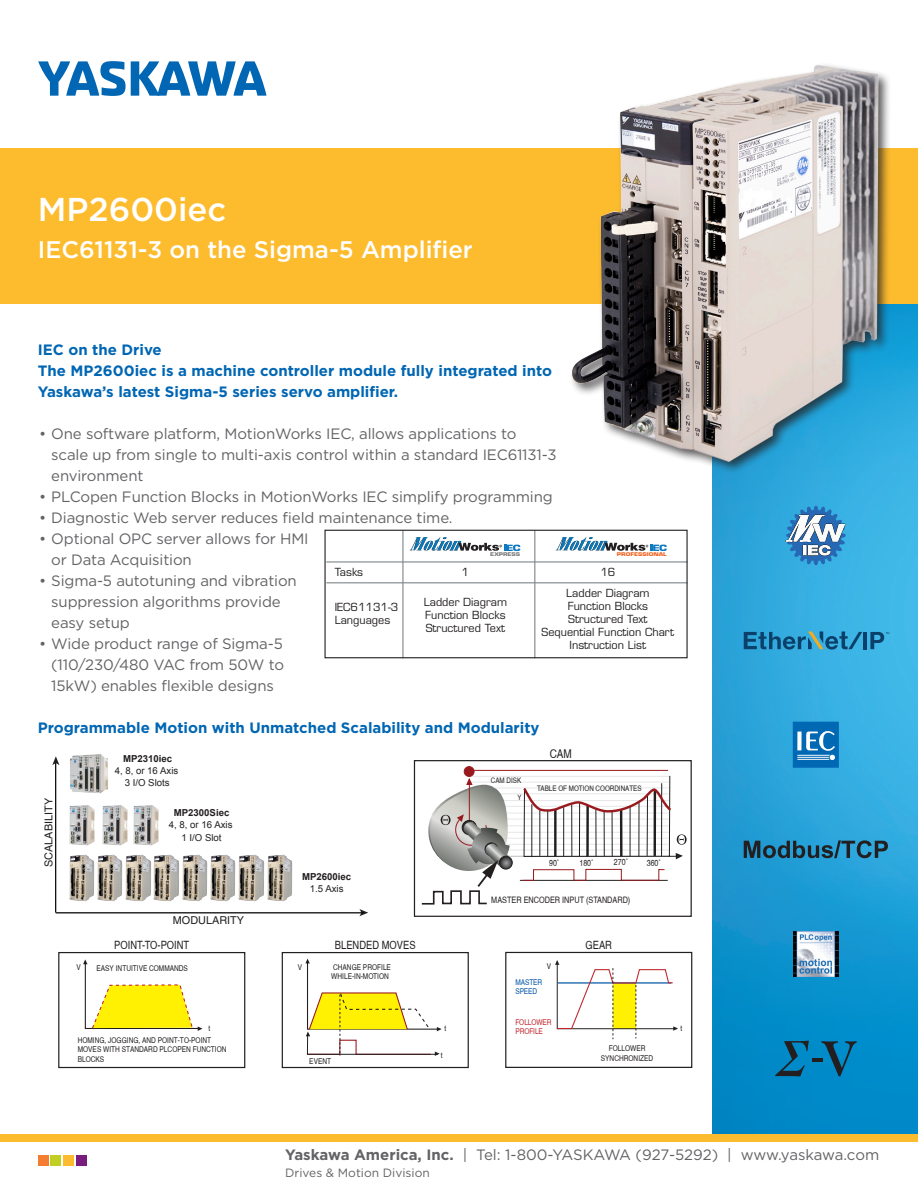
<style>
.page{position:relative;width:918px;height:1188px;background:#fff}
.page>*{position:absolute;margin:0;border:0;box-sizing:border-box;transform-origin:0 0}
.t1{font:500 33px "Gotham";color:#fff}
.t2{font:500 24px "Gotham";color:#fff}
.t3{font:15px/21px "Gotham";letter-spacing:-.01em;color:#636366}
.t4{font:700 15px/21px "Gotham";color:#0166b3}
.t5{font:condensed 12.15px "Helvetica";color:#231f20}
.t6{font:12px "Gotham";color:#636366}
.t7{font:condensed 11.4px "Helvetica";color:#231f20}
.t8{font:10.95px/13px "Eurostile";color:#231f20}
.t9{font:10.8px "Helvetica";color:#231f20}
.t10{font:9.6px/12.5px "Arial";color:#231f20;text-align:center}
.t11{font:700 9.6px/12.5px "Arial";color:#231f20;text-align:center}
.t12{font:condensed 8.85px "Helvetica";color:#231f20}
.t13{font:condensed 8.55px "Helvetica";color:#231f20}
.t14{font:condensed 7.95px/9.6px "Helvetica";color:#231f20}
.t15{font:condensed 7.95px/9.6px "Helvetica";letter-spacing:-.01em;color:#c0262d}
.t16{font:condensed 7.95px/9.6px "Helvetica";letter-spacing:-.01em;color:#0154a6}
.t17{font:condensed 7.65px "Helvetica";color:#231f20}
.t18{font:condensed 7.5px "Helvetica";color:#231f20}
.t19{font:700 4.95px "Eurostile";color:#f36421;scale:1.21 1}
.t20{font:700 4.95px "Eurostile";color:#7e7e7d;scale:1.21 1}
.s1{font-weight:700}
.s2{font-weight:400}
</style>
<div class="page">
<img style="left:712px;top:304px;width:206px;height:830px">
<div style="left:0;top:148px;width:918px;height:156px;background:#fdbb2e"></div>
<div style="left:38px;top:1156px;width:10px;height:10px;background:#f47d31"></div>
<div style="left:51px;top:1156px;width:10px;height:10px;background:#c1ce23"></div>
<div style="left:76px;top:1156px;width:10px;height:10px;background:#781d7d"></div>
<div style="left:63px;top:1156px;width:11px;height:10px;background:#fdbb2e"></div>
<svg style="left:38px;top:61px;width:229px;height:35px"></svg>
<div style="left:0;top:1134px;width:918px;height:8px;background:#fdbb2e"></div>
<svg style="left:410px;top:537px;width:110px;height:14px"></svg>
<svg style="left:556px;top:537px;width:111px;height:14px"></svg>
<hr style="left:326px;top:561px;width:362px;height:2px;background:#7e8689">
<hr style="left:326px;top:582px;width:362px;height:1px;background:#7e8689">
<hr style="left:402px;top:530px;width:1px;height:128px;background:#7e8689">
<hr style="left:534px;top:530px;width:1px;height:128px;background:#7e8689">
<div style="left:324px;top:530px;width:364px;height:128px;border:1px solid #231f20"></div>
<img style="left:793px;top:932px;width:45px;height:44px">
<svg style="left:744px;top:840px;width:144px;height:18px;background:#256a8a"></svg>
<svg style="left:793px;top:722px;width:46px;height:46px;background:#3084c1"></svg>
<svg style="left:821px;top:1041px;width:36px;height:35px"></svg>
<svg style="left:775px;top:1041px;width:34px;height:35px"></svg>
<hr style="left:812px;top:1058px;width:10px;height:4px;background:#231f20">
<svg style="left:784px;top:506px;width:63px;height:59px"></svg>
<svg style="left:870px;top:632px;width:19px;height:17px"></svg>
<hr style="left:863px;top:632px;width:4px;height:17px;background:#0b406a">
<svg style="left:744px;top:631px;width:118px;height:19px;background:#2c86b0"></svg>
<img style="left:133px;top:805px;width:26px;height:41px">
<img style="left:102px;top:805px;width:26px;height:41px">
<img style="left:69px;top:805px;width:26px;height:41px">
<img style="left:70px;top:754px;width:38px;height:40px">
<svg style="left:52px;top:756px;width:7px;height:9px"></svg>
<hr style="left:55px;top:763px;width:1px;height:149px;background:#040503">
<svg style="left:359px;top:909px;width:9px;height:7px"></svg>
<hr style="left:56px;top:912px;width:307px;height:1px;background:#040503">
<svg style="left:555px;top:960px;width:123px;height:79px"></svg>
<div style="left:505px;top:952px;width:187px;height:116px;border:1px solid #231f20"></div>
<svg style="left:305px;top:959px;width:137px;height:97px"></svg>
<div style="left:282px;top:952px;width:187px;height:116px;border:1px solid #231f20"></div>
<svg style="left:83px;top:959px;width:120px;height:72px"></svg>
<div style="left:58px;top:952px;width:187px;height:116px;border:1px solid #231f20"></div>
<hr style="left:469px;top:776px;width:201px;height:1px;background:#e6e7e9">
<hr style="left:468px;top:782px;width:201px;height:1px;background:#e6e7e9">
<hr style="left:481px;top:788px;width:188px;height:1px;background:#e6e7e9">
<hr style="left:468px;top:794px;width:201px;height:1px;background:#e6e7e9">
<hr style="left:468px;top:800px;width:202px;height:1px;background:#e6e7e9">
<hr style="left:468px;top:806px;width:201px;height:1px;background:#e6e7e9">
<hr style="left:468px;top:813px;width:201px;height:1px;background:#e6e7e9">
<hr style="left:468px;top:819px;width:201px;height:1px;background:#e6e7e9">
<hr style="left:468px;top:826px;width:201px;height:1px;background:#e6e7e9">
<hr style="left:468px;top:832px;width:201px;height:1px;background:#e6e7e9">
<hr style="left:468px;top:838px;width:201px;height:1px;background:#e6e7e9">
<hr style="left:467px;top:844px;width:201px;height:1px;background:#e6e7e9">
<hr style="left:468px;top:850px;width:201px;height:1px;background:#e6e7e9">
<hr style="left:469px;top:856px;width:201px;height:1px;background:#bcbdc0">
<hr style="left:474px;top:770px;width:194px;height:1px;background:#981a1e">
<div style="left:464px;top:767px;width:10px;height:9px;background:#981a1e;border-radius:50%"></div>
<div style="left:464px;top:766px;width:10px;height:11px;border:1px solid #981a1e;border-radius:50%"></div>
<hr style="left:520px;top:880px;width:148px;height:1px;background:#231f20">
<svg style="left:522px;top:869px;width:143px;height:12px"></svg>
<div style="left:499px;top:856px;width:14px;height:13px;border:1px solid #231f20;border-radius:50%"></div>
<svg style="left:522px;top:775px;width:165px;height:84px"></svg>
<svg style="left:421px;top:778px;width:91px;height:127px"></svg>
<div style="left:414px;top:760px;width:278px;height:157px;border:1px solid #231f20"></div>
<img style="left:69px;top:855px;width:224px;height:47px">
<div style="left:569px;top:62px;width:322px;height:413px;background:#231f20;opacity:.75"></div>
<img style="left:569px;top:62px;width:313px;height:406px">
<p class="t1" style="left:38px;top:189px;width:190px">MP2600iec</p>
<p class="t2" style="left:38px;top:235px;width:437px">IEC61131-3 on the Sigma-5 Amplifier</p>
<p class="t4" style="left:38px;top:339px;width:516px">IEC on the Drive<br>The MP2600iec is a machine controller module fully integrated into<br>Yaskawa’s latest Sigma-5 series servo amplifier.</p>
<p class="t3" style="left:51px;top:423px;width:507px;text-indent:-12px">• One software platform, MotionWorks IEC, allows applications to scale up from single to multi-axis control within a standard IEC61131-3 environment</p>
<p class="t3" style="left:39px;top:486px;width:515px">• PLCopen Function Blocks in MotionWorks IEC simplify programming</p>
<p class="t3" style="left:39px;top:507px;width:415px">• Diagnostic Web server reduces field maintenance time.</p>
<p class="t3" style="left:51px;top:528px;width:259px;text-indent:-12px">• Optional OPC server allows for HMI or Data Acquisition</p>
<p class="t3" style="left:51px;top:570px;width:247px;text-indent:-12px">• Sigma-5 autotuning and vibration suppression algorithms provide easy setup</p>
<p class="t3" style="left:51px;top:633px;width:234px;text-align:justify;text-indent:-12px">• Wide product range of Sigma-5 (110/230/480 VAC from 50W to 15kW) enables flexible designs</p>
<p class="t4" style="left:38px;top:717px;width:503px">Programmable Motion with Unmatched Scalability and Modularity</p>
<p class="t19" style="left:617px;top:551px;width:43px">PROFESSIONAL</p>
<p class="t8" style="left:566px;top:561px;width:85px;line-height:21.3px;text-align:center">16<br>Ladder Diagram</p>
<p class="t8" style="left:542px;top:600px;width:134px;text-align:center">Function Blocks<br>Structured Text<br>Sequential Function Chart<br>Instruction List</p>
<p class="t20" style="left:490px;top:551px;width:26px">EXPRESS</p>
<p class="t8" style="left:335px;top:565px;width:30px">Tasks</p>
<p class="t8" style="left:335px;top:601px;width:65px">IEC61131-3<br>Languages</p>
<p class="t8" style="left:462px;top:565px;width:9px">1</p>
<p class="t8" style="left:424px;top:596px;width:85px">Ladder Diagram<br>Function Blocks<br>Structured Text</p>
<p class="t9" style="left:42px;top:867px;width:70px;rotate:-90deg">SCALABILITY</p>
<p class="t10" style="left:115px;top:752px;width:65px"><span class="s1">MP2310iec<br></span>4, 8, or 16 Axis<br>3 I/O Slots</p>
<p class="t10" style="left:169px;top:806px;width:65px"><span class="s1">MP2300Siec<br></span>4, 8, or 16 Axis<br>1 I/O Slot</p>
<p class="t9" style="left:173px;top:914px;width:73px">MODULARITY</p>
<p class="t14" style="left:77px;top:962px;width:6px">V</p>
<p class="t7" style="left:114px;top:938px;width:77px">POINT-TO-POINT</p>
<p class="t14" style="left:97px;top:963px;width:93px">EASY INTUITIVE COMMANDS</p>
<p class="t14" style="left:209px;top:1024px;width:3px">t</p>
<p class="t14" style="left:78px;top:1035px;width:150px">HOMING, JOGGING, AND POINT-TO-POINT<br>MOVES WITH STANDARD PLCOPEN FUNCTION<br>BLOCKS</p>
<p class="t5" style="left:550px;top:747px;width:24px">CAM</p>
<p class="t17" style="left:491px;top:776px;width:32px">CAM DISK</p>
<p class="t17" style="left:537px;top:784px;width:106px">TABLE OF MOTION COORDINATES</p>
<p class="t18" style="left:518px;top:793px;width:6px">Y</p>
<p class="t11" style="left:302px;top:870px;width:51px">MP2600iec<br><span class="s2">1.5 Axis</span></p>
<p class="t13" style="left:549px;top:858px;width:12px">90˚</p>
<p class="t13" style="left:579px;top:858px;width:16px">180˚</p>
<p class="t13" style="left:614px;top:858px;width:16px">270˚</p>
<p class="t13" style="left:647px;top:858px;width:16px">360˚</p>
<p class="t12" style="left:491px;top:895px;width:141px">MASTER ENCODER INPUT (STANDARD)</p>
<p class="t7" style="left:335px;top:938px;width:82px">BLENDED MOVES</p>
<p class="t7" style="left:586px;top:939px;width:28px">GEAR</p>
<p class="t14" style="left:298px;top:962px;width:6px">V</p>
<p class="t14" style="left:331px;top:962px;width:61px">CHANGE PROFILE<br>WHILE-IN-MOTION</p>
<p class="t14" style="left:444px;top:1024px;width:3px">t</p>
<p class="t14" style="left:547px;top:962px;width:6px">V</p>
<p class="t16" style="left:515px;top:977px;width:28px">MASTER<br>SPEED</p>
<p class="t15" style="left:515px;top:1017px;width:38px">FOLLOWER<br>PROFILE</p>
<p class="t14" style="left:681px;top:1023px;width:3px">t</p>
<p class="t14" style="left:309px;top:1056px;width:23px">EVENT</p>
<p class="t14" style="left:441px;top:1050px;width:3px">t</p>
<p class="t14" style="left:601px;top:1044px;width:54px;text-align:center">FOLLOWER<br>SYNCHRONIZED</p>
<p class="t3" style="left:285px;top:1145px;width:596px"><span class="s1">Yaskawa America, Inc.</span> | Tel: 1-800-YASKAWA (927-5292) | www.yaskawa.com</p>
<p class="t6" style="left:285px;top:1165px;width:146px">Drives &amp; Motion Division</p>
</div>
